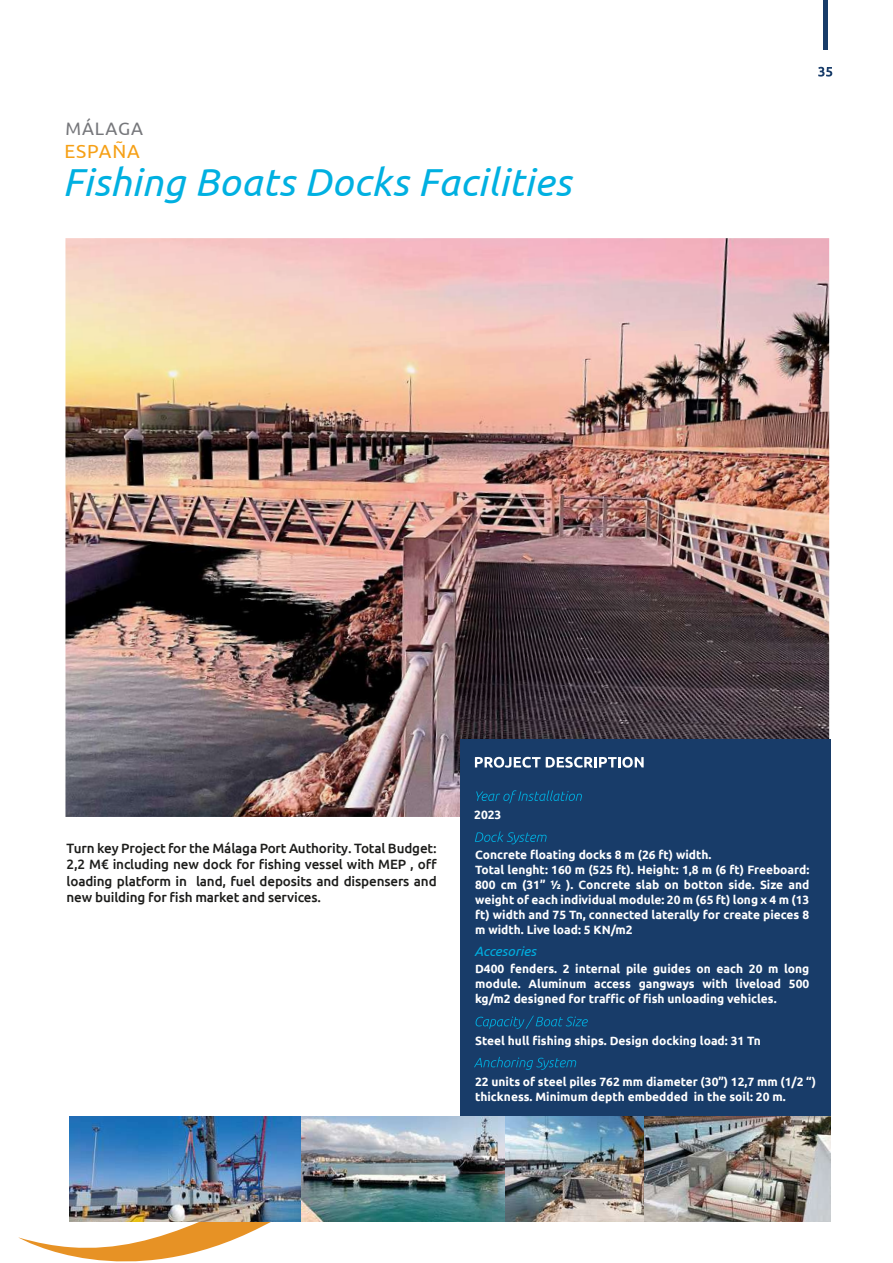
<style>
.page{position:relative;width:893px;height:1263px;background:#fff}
.page>*{position:absolute;margin:0;border:0;box-sizing:border-box;transform-origin:0 0}
.t1{font:italic 39px "Ubuntu";letter-spacing:.01em;color:#00b0e1}
.t2{font:19.05px "Ubuntu";letter-spacing:.05em;color:#f6a016}
.t3{font:18px "Ubuntu";letter-spacing:.05em;color:#76777b}
.t4{font:500 13.5px/16.2px "Ubuntu";letter-spacing:-.01em;color:#1d1d1b;text-align:justify}
.t5{font:italic 13.5px "Ubuntu";color:#00b0e1}
.t6{font:700 12px/15px "Ubuntu";color:#fff}
</style>
<div class="page">
<svg style="left:818px;top:67px;width:14px;height:10px"></svg>
<div style="left:823px;top:0;width:5px;height:50px;background:#183c69"></div>
<img style="left:65px;top:238px;width:764px;height:579px">
<svg style="left:18px;top:1221px;width:539px;height:41px"></svg>
<div style="left:460px;top:739px;width:370px;height:377px;background:#183c69"></div>
<svg style="left:476px;top:790px;width:106px;height:13px"></svg>
<svg style="left:475px;top:831px;width:72px;height:13px"></svg>
<svg style="left:474px;top:1057px;width:102px;height:13px"></svg>
<svg style="left:475px;top:757px;width:169px;height:11px"></svg>
<svg style="left:476px;top:1016px;width:112px;height:13px"></svg>
<img style="left:69px;top:1116px;width:761px;height:105px">
<h3 class="t3" style="left:65px;top:118px;width:79px">MÁLAGA</h3>
<h2 class="t2" style="left:64px;top:140px;width:77px">ESPAÑA</h2>
<h1 class="t1" style="left:63px;top:159px;width:510px">Fishing Boats Docks Facilities</h1>
<p class="t4" style="left:67px;top:840px;width:372px">Turn key Project for the Málaga Port Authority. Total Budget:<br>2,2 M€ including new dock for fishing vessel with MEP , off loading platform in land, fuel deposits and dispensers and new building for fish market and services.</p>
<p class="t6" style="left:474px;top:807px;width:29px">2023</p>
<p class="t6" style="left:475px;top:846px;width:336px">Concrete floating docks 8 m (26 ft) width.<br>Total lenght: 160 m (525 ft). Height: 1,8 m (6 ft) Freeboard:<br>800 cm (31” ½ ). Concrete slab on botton side. Size and weight of each individual module: 20 m (65 ft) long x 4 m (13 ft) width and 75 Tn, connected laterally for create pieces 8 m width. Live load: 5 KN/m2</p>
<p class="t6" style="left:475px;top:961px;width:336px;text-align:justify">D400 fenders. 2 internal pile guides on each 20 m long module. Aluminum access gangways with liveload 500 kg/m2 designed for traffic of fish unloading vehicles.</p>
<p class="t6" style="left:475px;top:1032px;width:287px">Steel hull fishing ships. Design docking load: 31 Tn</p>
<p class="t6" style="left:475px;top:1074px;width:342px">22 units of steel piles 762 mm diameter (30”) 12,7 mm (1/2 “) thickness. Minimum depth embedded in the soil: 20 m.</p>
<p class="t5" style="left:474px;top:943px;width:63px">Accesories</p>
</div>
